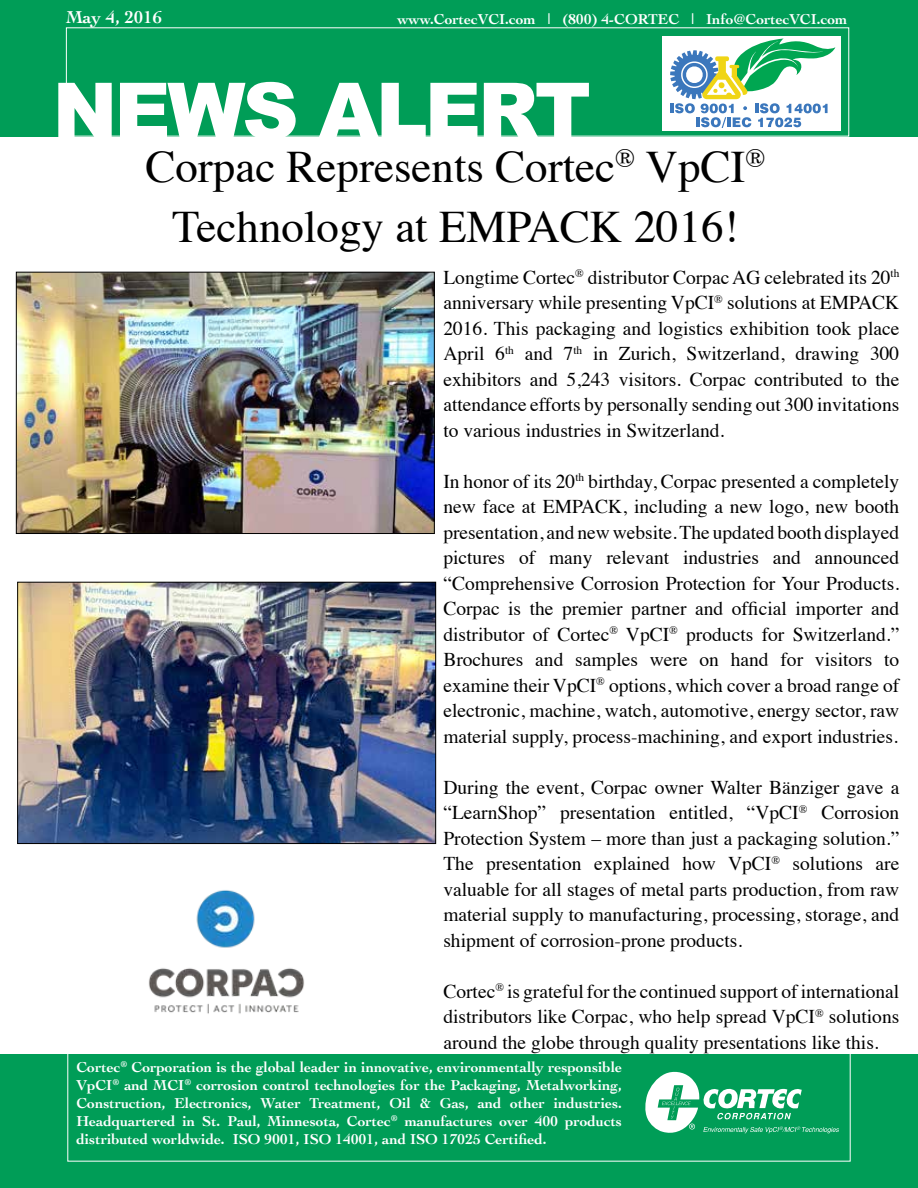
<style>
.page{position:relative;width:918px;height:1188px;background:#fff}
.page>*{position:absolute;margin:0;border:0;box-sizing:border-box;transform-origin:0 0}
.t1{font:900 78px "Arial";letter-spacing:-.04em;color:#fff}
.t2{font:45px/60px "Times";color:#000;text-align:center}
.t3{font:19.5px/25.5px "Times";color:#000;text-align:justify}
.t4{font:700 18px "Cochin";color:#fff}
.t5{font:700 15px/18px "Cochin";color:#fff;text-align:justify}
</style>
<div class="page">
<div style="left:0;top:0;width:918px;height:136px;background:#009d57"></div>
<div style="left:662px;top:36px;width:179px;height:94px;background:#fff"></div>
<svg style="left:670px;top:38px;width:165px;height:89px"></svg>
<div style="left:0;top:1054px;width:918px;height:134px;background:#009d57"></div>
<svg style="left:645px;top:1071px;width:194px;height:63px"></svg>
<div style="left:67px;top:1052px;width:784px;height:110px;border:1px solid #fff"></div>
<img style="left:18px;top:274px;width:415px;height:258px">
<div style="left:16px;top:272px;width:419px;height:262px;border:1px solid #000"></div>
<img style="left:19px;top:584px;width:415px;height:258px">
<div style="left:17px;top:582px;width:419px;height:262px;border:1px solid #000"></div>
<img style="left:148px;top:890px;width:156px;height:124px">
<p class="t4" style="left:66px;top:5px;width:98px">May 4, 2016</p>
<p class="t5" style="left:398px;top:10px;width:451px">www.CortecVCI.com | (800) 4-CORTEC | Info@CortecVCI.com</p>
<h1 class="t1" style="left:52px;top:54px;width:540px">NEWS ALERT</h1>
<h2 class="t2" style="left:145px;top:133px;width:622px">Corpac Represents Cortec<sup>®</sup> VpCI<sup>®<br></sup>Technology at EMPACK 2016!</h2>
<p class="t3" style="left:443px;top:263px;width:458px">Longtime Cortec<sup>®</sup> distributor Corpac AG celebrated its 20<sup>th </sup>anniversary while presenting VpCI<sup>®</sup> solutions at EMPACK 2016. This packaging and logistics exhibition took place April 6<sup>th</sup> and 7<sup>th</sup> in Zurich, Switzerland, drawing 300 exhibitors and 5,243 visitors. Corpac contributed to the attendance efforts by personally sending out 300 invitations to various industries in Switzerland.</p>
<p class="t3" style="left:443px;top:467px;width:458px">In honor of its 20<sup>th</sup> birthday, Corpac presented a completely new face at EMPACK, including a new logo, new booth presentation, and new website. The updated booth displayed pictures of many relevant industries and announced “Comprehensive Corrosion Protection for Your Products.<br>Corpac is the premier partner and official importer and distributor of Cortec<sup>®</sup> VpCI<sup>®</sup> products for Switzerland.” Brochures and samples were on hand for visitors to examine their VpCI<sup>®</sup> options, which cover a broad range of electronic, machine, watch, automotive, energy sector, raw material supply, process-machining, and export industries.</p>
<p class="t3" style="left:443px;top:773px;width:458px">During the event, Corpac owner Walter Bänziger gave a “LearnShop” presentation entitled, “VpCI<sup>®</sup> Corrosion Protection System – more than just a packaging solution.” The presentation explained how VpCI<sup>®</sup> solutions are valuable for all stages of metal parts production, from raw material supply to manufacturing, processing, storage, and shipment of corrosion-prone products.</p>
<p class="t3" style="left:443px;top:977px;width:458px">Cortec<sup>®</sup> is grateful for the continued support of international distributors like Corpac, who help spread VpCI<sup>®</sup> solutions around the globe through quality presentations like this.</p>
<p class="t5" style="left:76px;top:1057px;width:547px">Cortec<sup>®</sup> Corporation is the global leader in innovative, environmentally responsible VpCI<sup>®</sup> and MCI<sup>®</sup> corrosion control technologies for the Packaging, Metalworking, Construction, Electronics, Water Treatment, Oil &amp; Gas, and other industries.<br>Headquartered in St. Paul, Minnesota, Cortec<sup>®</sup> manufactures over 400 products distributed worldwide. ISO 9001, ISO 14001, and ISO 17025 Certified.</p>
</div>
